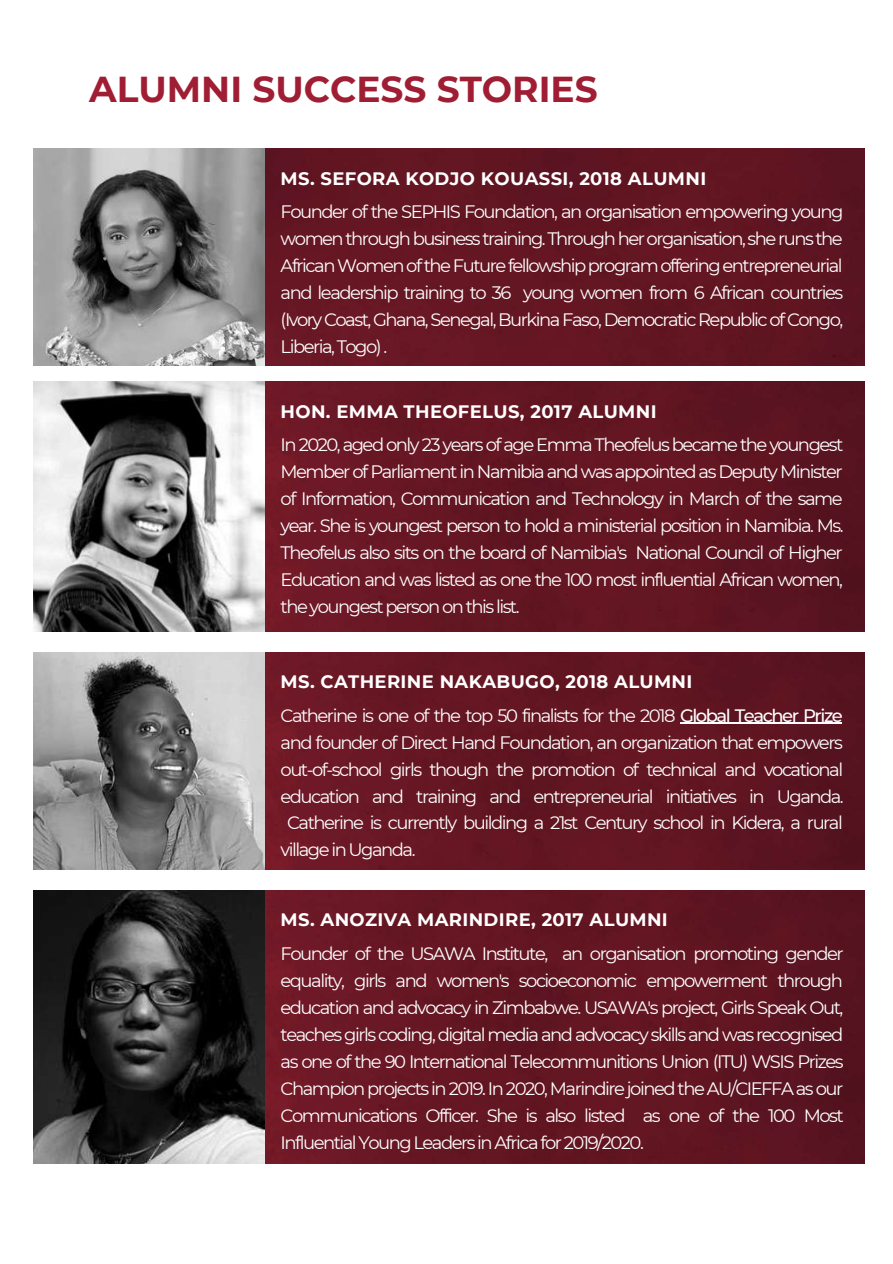
<style>
.page{position:relative;width:893px;height:1264px;background:#fff}
.page>*{position:absolute;margin:0;border:0;box-sizing:border-box;transform-origin:0 0}
.t1{font:700 36px "Montserrat";color:#a01e33}
.t2{font:18px/27px "Montserrat";letter-spacing:-.085em;color:#fff;text-align:justify}
.t3{font:700 18px "Montserrat";letter-spacing:.02em;color:#fff}
.s1{font-weight:700}
.s2{font-weight:500}
</style>
<div class="page">
<div style="left:265px;top:148px;width:599px;height:217px;background:#621623"></div>
<img style="left:33px;top:148px;width:232px;height:217px">
<img style="left:265px;top:382px;width:599px;height:249px">
<img style="left:33px;top:382px;width:232px;height:249px">
<img style="left:265px;top:652px;width:599px;height:217px">
<img style="left:33px;top:652px;width:232px;height:217px">
<img style="left:265px;top:890px;width:599px;height:273px">
<img style="left:33px;top:890px;width:232px;height:273px">
<hr style="left:680px;top:722px;width:161px;height:1px;background:#fff">
<h1 class="t1" style="left:89px;top:67px;width:510px">ALUMNI SUCCESS STORIES</h1>
<p class="t3" style="left:280px;top:167px;width:427px">MS. SEFORA KODJO KOUASSI, 2018 ALUMNI</p>
<p class="t2" style="left:280px;top:198px;width:564px">Founder of the SEPHIS Foundation, an organisation empowering young women through business training. Through her organisation, she runs the African Women ofthe Future fellowship program offering entrepreneurial and leadership training to 36 young women from 6 African countries (Ivory Coast, Ghana, Senegal, Burkina Faso, Democratic Republic of Congo, Liberia, Togo) .</p>
<p class="t3" style="left:280px;top:401px;width:377px">HON. EMMA THEOFELUS, 2017 ALUMNI</p>
<p class="t2" style="left:280px;top:431px;width:564px">In 2020, aged only 23 years of age Emma Theofelus became the youngest Member of Parliament in Namibia and was appointed as Deputy Minister of Information, Communication and Technology in March of the same year. She is youngest person to hold a ministerial position in Namibia. Ms.<br>Theofelus also sits on the board of Namibia's National Council of Higher Education and was listed as one the 100 most influential African women, the youngest person on this list.</p>
<p class="t2" style="left:280px;top:665px;width:563px;line-height:33.2px"><span class="s1">MS. CATHERINE NAKABUGO, 2018 ALUMNI<br></span>Catherine is one of the top 50 finalists for the 2018 <span class="s2">Global Teacher Prize</span></p>
<p class="t2" style="left:280px;top:728px;width:563px">and founder of Direct Hand Foundation, an organization that empowers</p>
<p class="t2" style="left:280px;top:755px;width:564px">out-of-school girls though the promotion of technical and vocational</p>
<p class="t2" style="left:280px;top:782px;width:564px">education and training and entrepreneurial initiatives in Uganda.</p>
<p class="t2" style="left:287px;top:809px;width:557px">Catherine is currently building a 21st Century school in Kidera, a rural</p>
<p class="t2" style="left:280px;top:836px;width:136px">village in Uganda.</p>
<p class="t3" style="left:280px;top:909px;width:389px">MS. ANOZIVA MARINDIRE, 2017 ALUMNI</p>
<p class="t2" style="left:280px;top:939px;width:564px">Founder of the USAWA Institute, an organisation promoting gender equality, girls and women's socioeconomic empowerment through education and advocacy in Zimbabwe. USAWA's project, Girls Speak Out, teaches girls coding, digital media and advocacy skills and was recognised as one of the 90 International Telecommunitions Union (ITU) WSIS Prizes Champion projects in 2019. In 2020, Marindirejoined the AU/CIEFFA as our Communications Officer. She is also listed as one of the 100 Most Influential Young Leaders in Africa for 2019/2020.</p>
</div>
